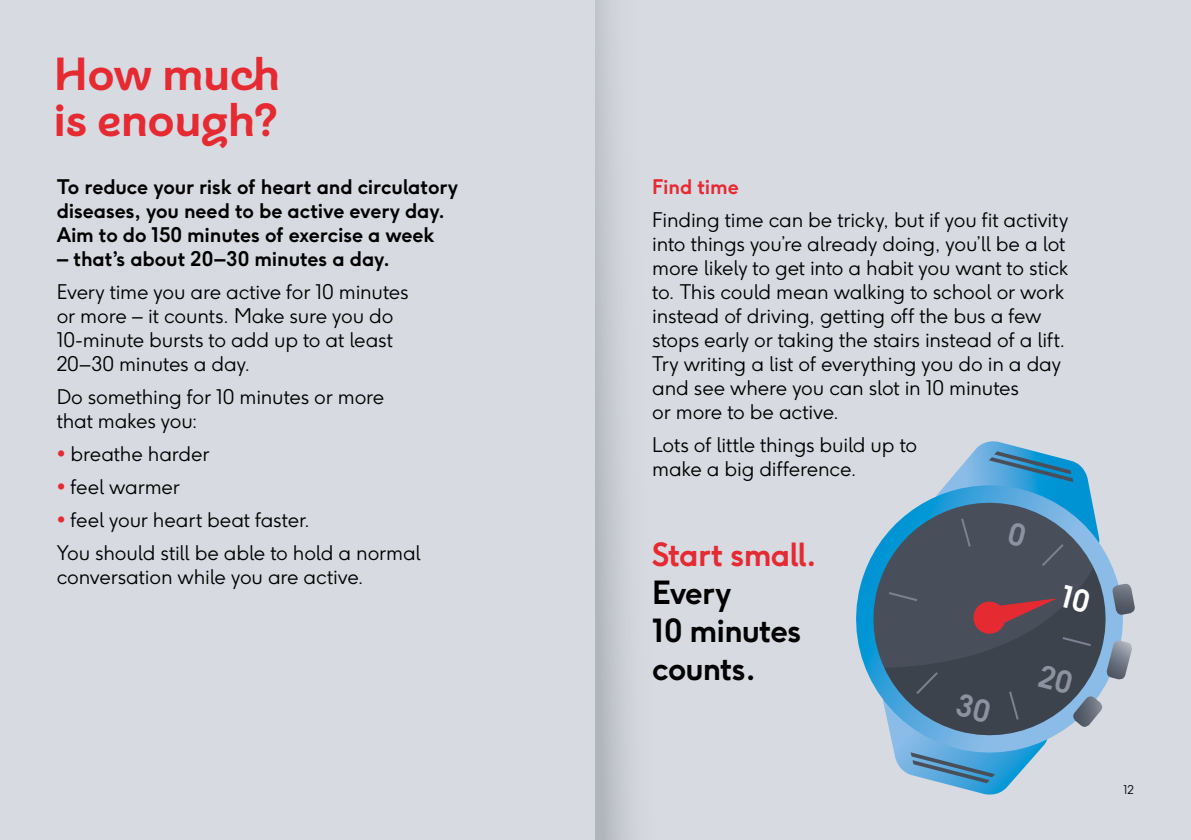
<style>
.page{position:relative;width:1191px;height:840px;background:#fff}
.page>*{position:absolute;margin:0;border:0;box-sizing:border-box;transform-origin:0 0}
.t1{font:700 46px/46px "BHF";color:#e62a32}
.t2{font:700 31.6px/38px "F37 Ginger";letter-spacing:-.025em;color:#000}
.t3{font:700 31.6px "F37 Ginger";letter-spacing:-.025em;color:#e62a32}
.t4{font:300 20px/24px "F37 Ginger";letter-spacing:-.005em;color:#000}
.t5{font:700 20px/24px "F37 Ginger";letter-spacing:-.01em;color:#000}
.t6{font:700 20px "F37 Ginger";letter-spacing:-.015em;color:#e62a32}
.t7{font:300 12px "F37 Ginger";color:#000}
.s1{color:#e62a32}
</style>
<div class="page">
<div style="left:0;top:0;width:1191px;height:839px;background:#d7dae0"></div>
<svg style="left:861px;top:502px;width:257px;height:195px"></svg>
<div style="left:595px;top:0;width:74px;height:839px;background:linear-gradient(to right,#bfc2c9,#dee0e6)"></div>
<svg style="left:927px;top:441px;width:174px;height:127px"></svg>
<svg style="left:881px;top:583px;width:254px;height:212px"></svg>
<h1 class="t1" style="left:54px;top:51px;width:228px">How much is enough?</h1>
<p class="t5" style="left:57px;top:174px;width:403px">To reduce your risk of heart and circulatory diseases, you need to be active every day.<br>Aim to do 150 minutes of exercise a week</p>
<p class="t5" style="left:57px;top:246px;width:335px">– that’s about 20–30 minutes a day.</p>
<p class="t4" style="left:57px;top:279px;width:353px">Every time you are active for 10 minutes or more – it counts. Make sure you do<br>10-minute bursts to add up to at least<br>20–30 minutes a day.</p>
<p class="t4" style="left:57px;top:384px;width:329px">Do something for 10 minutes or more that makes you:</p>
<p class="t4" style="left:57px;top:441px;width:154px"><span class="s1">•</span> breathe harder</p>
<p class="t4" style="left:57px;top:474px;width:125px"><span class="s1">•</span> feel warmer</p>
<p class="t4" style="left:57px;top:503px;width:365px;line-height:33px"><span class="s1">•</span> feel your heart beat faster.<br>You should still be able to hold a normal</p>
<p class="t4" style="left:57px;top:564px;width:308px">conversation while you are active.</p>
<p class="t6" style="left:652px;top:173px;width:88px">Find time</p>
<p class="t4" style="left:652px;top:207px;width:417px">Finding time can be tricky, but if you fit activity into things you’re already doing, you’ll be a lot more likely to get into a habit you want to stick to. This could mean walking to school or work instead of driving, getting off the bus a few stops early or taking the stairs instead of a lift.<br>Try writing a list of everything you do in a day and see where you can slot in 10 minutes<br>or more to be active.</p>
<p class="t4" style="left:652px;top:432px;width:266px">Lots of little things build up to make a big difference.</p>
<h2 class="t3" style="left:652px;top:534px;width:166px">Start small.</h2>
<h2 class="t2" style="left:652px;top:573px;width:151px">Every<br>10 minutes counts.</h2>
<p class="t7" style="left:1123px;top:782px;width:12px">12</p>
</div>
